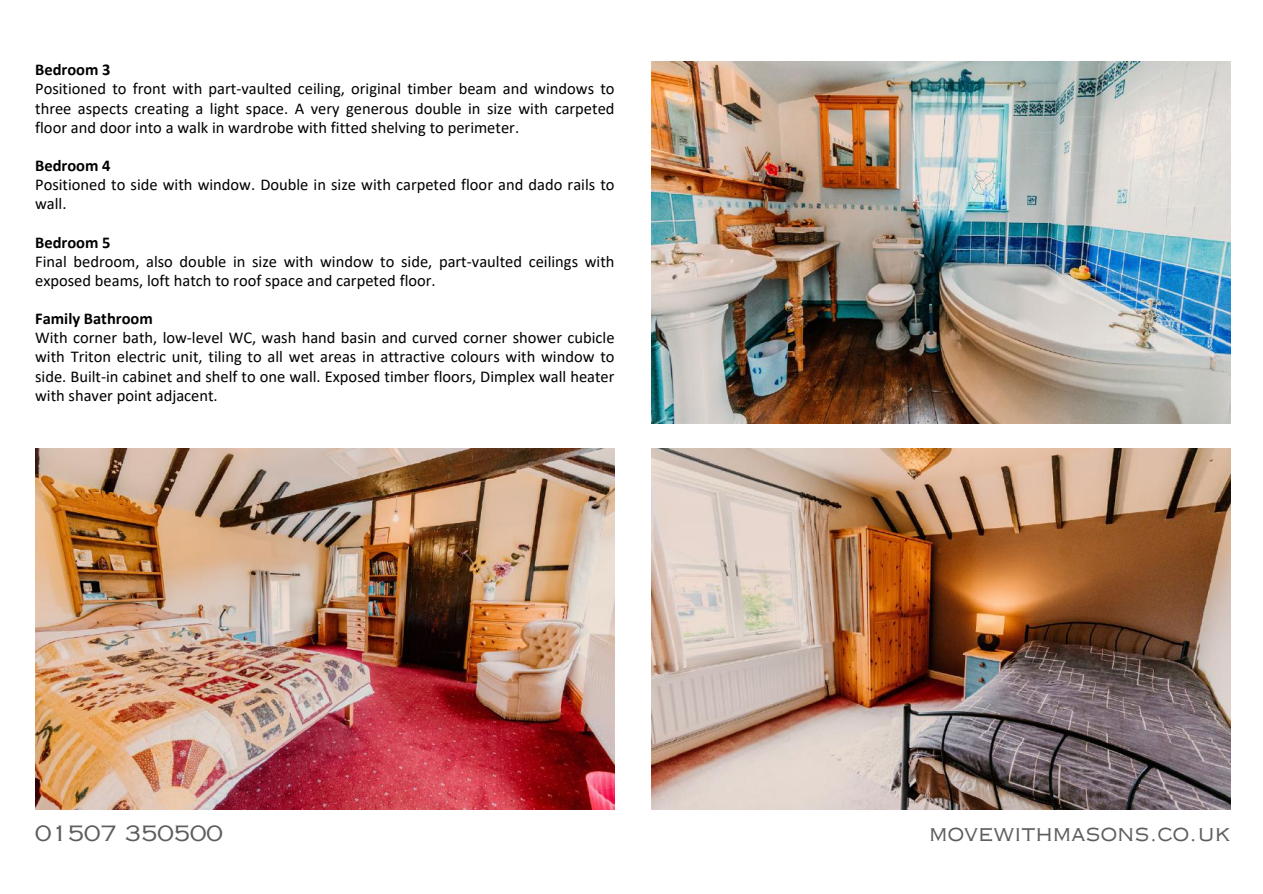
<style>
.page{position:relative;width:1263px;height:894px;background:#fff}
.page>*{position:absolute;margin:0;border:0;box-sizing:border-box;transform-origin:0 0}
.t1{font:21px "Copperplate Gothic LT Pro 32 AB";color:#5d5d5b}
.t2{font:16.5px/19.2px "Calibri";color:#000;text-align:justify}
.t3{font:700 16.5px "Calibri";color:#000}
</style>
<div class="page">
<img style="left:651px;top:62px;width:579px;height:361px">
<img style="left:35px;top:448px;width:579px;height:361px">
<img style="left:651px;top:448px;width:579px;height:361px">
<p class="t3" style="left:35px;top:63px;width:77px">Bedroom 3</p>
<p class="t2" style="left:35px;top:81px;width:581px">Positioned to front with part-vaulted ceiling, original timber beam and windows to three aspects creating a light space. A very generous double in size with carpeted floor and door into a walk in wardrobe with fitted shelving to perimeter.</p>
<p class="t3" style="left:35px;top:158px;width:77px">Bedroom 4</p>
<p class="t2" style="left:35px;top:176px;width:581px">Positioned to side with window. Double in size with carpeted floor and dado rails to wall.</p>
<p class="t3" style="left:35px;top:235px;width:77px">Bedroom 5</p>
<p class="t2" style="left:35px;top:253px;width:581px">Final bedroom, also double in size with window to side, part-vaulted ceilings with exposed beams, loft hatch to roof space and carpeted floor.</p>
<p class="t3" style="left:35px;top:311px;width:119px">Family Bathroom</p>
<p class="t2" style="left:35px;top:329px;width:581px">With corner bath, low-level WC, wash hand basin and curved corner shower cubicle with Triton electric unit, tiling to all wet areas in attractive colours with window to side. Built-in cabinet and shelf to one wall. Exposed timber floors, Dimplex wall heater with shaver point adjacent.</p>
<p class="t1" style="left:35px;top:825px;width:189px">01507 350500</p>
<p class="t1" style="left:929px;top:825px;width:302px">MOVEWITHMASONS.CO.UK</p>
</div>
